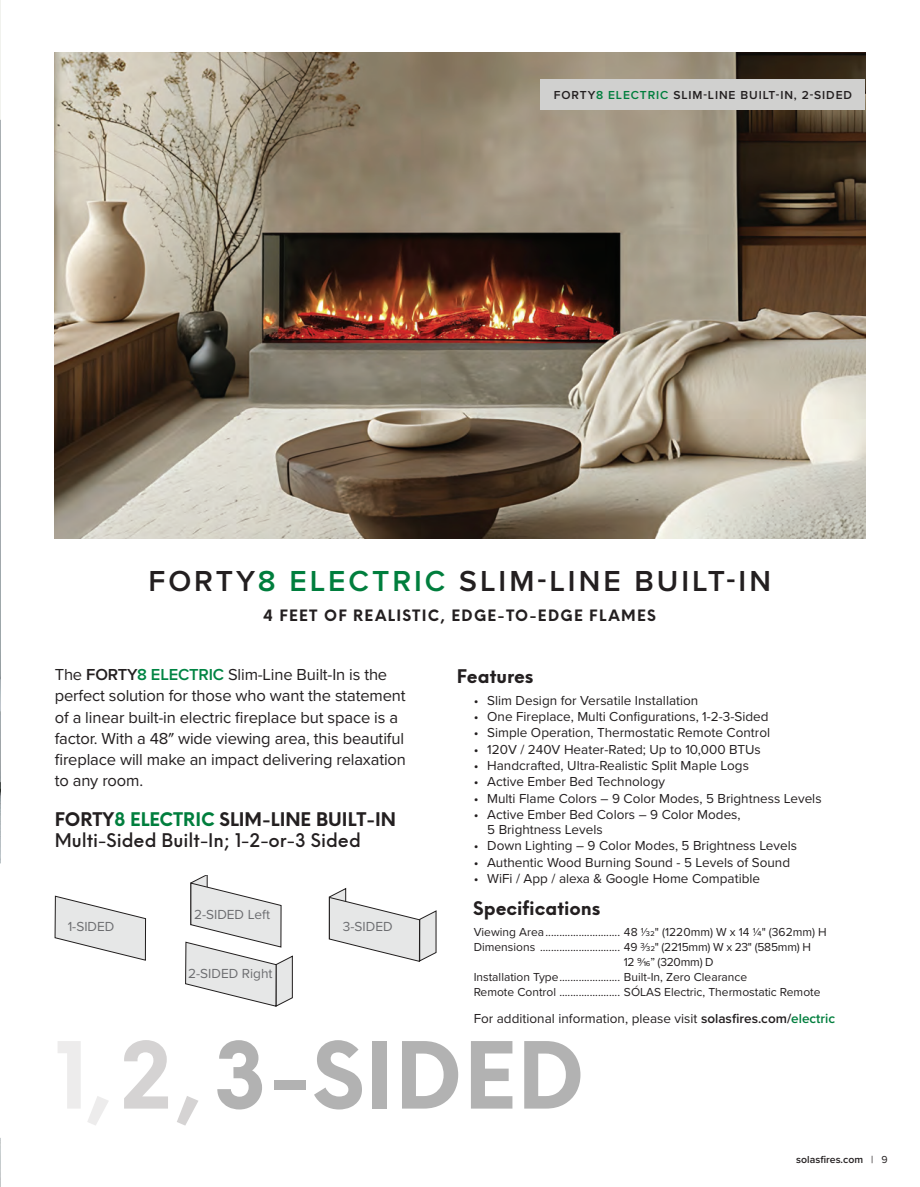
<style>
.page{position:relative;width:920px;height:1187px;background:#fff}
.page>*{position:absolute;margin:0;border:0;box-sizing:border-box;transform-origin:0 0}
.t1{font:700 90px "Neue Einstellung";letter-spacing:.01em;color:#b2b2b2}
.t2{font:600 30px "Proxima Nova";letter-spacing:.1em;color:#231f20}
.t3{font:700 18px "Neue Einstellung";color:#231f20}
.t4{font:500 18px "Neue Einstellung";color:#231f20}
.t5{font:16.5px/21.1px "Proxima Nova";letter-spacing:-.01em;color:#231f20}
.t6{font:700 15px "Neue Einstellung";letter-spacing:.085em;color:#231f20}
.t7{font:13.65px "Proxima Nova";color:#6c6d70}
.t8{font:13.5px/15px "Proxima Nova";color:#231f20}
.t9{font:12px "Proxima Nova";color:#231f20}
.t10{font:600 12px "Proxima Nova";letter-spacing:.075em;color:#231f20}
.t11{font:600 10.5px "Proxima Nova";color:#231f20}
.s1{color:#007e3d}
.s2{font-weight:600}
.s3{font-weight:600;color:#008443}
.s4{font-weight:600;color:#007e3d}
.s5{color:#edecec}
.s6{color:#d5d3d3}
.s7{font-weight:400}
</style>
<div class="page">
<img style="left:0;top:120px;width:1px;height:1065px">
<hr style="left:0;top:0;width:1px;height:120px;background:#eff0ec">
<svg style="left:0;top:863px;width:1px;height:274px"></svg>
<img style="left:54px;top:52px;width:810px;height:486px">
<div style="left:540px;top:79px;width:324px;height:31px;background:#d0d0cf"></div>
<svg style="left:54px;top:895px;width:92px;height:65px"></svg>
<svg style="left:328px;top:888px;width:108px;height:73px"></svg>
<svg style="left:185px;top:876px;width:108px;height:130px"></svg>
<p class="t10" style="left:553px;top:86px;width:299px">FORTY<span class="s1">8 ELECTRIC</span> SLIM-LINE BUILT-IN, 2-SIDED</p>
<p class="t2" style="left:148px;top:558px;width:623px">FORTY<span class="s1">8 ELECTRIC</span> SLIM-LINE BUILT-IN</p>
<p class="t6" style="left:263px;top:604px;width:393px">4 FEET OF REALISTIC, EDGE-TO-EDGE FLAMES</p>
<p class="t5" style="left:55px;top:663px;width:334px">The <span class="s2">FORTY</span><span class="s3">8 ELECTRIC</span> Slim-Line Built-In is the</p>
<p class="t3" style="left:456px;top:664px;width:78px">Features</p>
<p class="t5" style="left:55px;top:684px;width:352px">perfect solution for those who want the statement of a linear built-in electric fireplace but space is a factor. With a 48″ wide viewing area, this beautiful fireplace will make an impact delivering relaxation to any room.</p>
<p class="t3" style="left:55px;top:806px;width:343px">FORTY<span class="s1">8 ELECTRIC</span> SLIM-LINE BUILT-IN</p>
<p class="t4" style="left:55px;top:827px;width:307px">Multi-Sided Built-In; 1-2-or-3 Sided</p>
<p class="t8" style="left:473px;top:692px;width:226px">• Slim Design for Versatile Installation</p>
<p class="t8" style="left:473px;top:708px;width:296px">• One Fireplace, Multi Configurations, 1-2-3-Sided</p>
<p class="t8" style="left:473px;top:724px;width:298px">• Simple Operation, Thermostatic Remote Control</p>
<p class="t8" style="left:473px;top:741px;width:288px">• 120V / 240V Heater-Rated; Up to 10,000 BTUs</p>
<p class="t8" style="left:473px;top:757px;width:276px">• Handcrafted, Ultra-Realistic Split Maple Logs</p>
<p class="t8" style="left:473px;top:773px;width:193px">• Active Ember Bed Technology</p>
<p class="t8" style="left:473px;top:790px;width:349px">• Multi Flame Colors – 9 Color Modes, 5 Brightness Levels</p>
<p class="t8" style="left:487px;top:806px;width:255px;text-indent:-14px">• Active Ember Bed Colors – 9 Color Modes,<br>5 Brightness Levels</p>
<p class="t8" style="left:473px;top:837px;width:325px">• Down Lighting – 9 Color Modes, 5 Brightness Levels</p>
<p class="t8" style="left:473px;top:854px;width:318px">• Authentic Wood Burning Sound - 5 Levels of Sound</p>
<p class="t8" style="left:473px;top:870px;width:288px">• WiFi / App / alexa &amp; Google Home Compatible</p>
<p class="t3" style="left:473px;top:896px;width:129px">Specifications</p>
<p class="t7" style="left:194px;top:904px;width:78px">2-SIDED Left</p>
<p class="t7" style="left:68px;top:915px;width:48px">1-SIDED</p>
<p class="t7" style="left:343px;top:915px;width:51px">3-SIDED</p>
<p class="t9" style="left:473px;top:923px;width:354px">Viewing Area........................... 48 1/32" (1220mm) W x 14 1/4" (362mm) H</p>
<p class="t9" style="left:473px;top:938px;width:338px">Dimensions ............................. 49 3/32" (2215mm) W x 23" (585mm) H</p>
<p class="t9" style="left:623px;top:953px;width:91px">12 9/16” (320mm) D</p>
<p class="t9" style="left:473px;top:968px;width:275px">Installation Type...................... Built-In, Zero Clearance</p>
<p class="t9" style="left:473px;top:983px;width:348px">Remote Control ...................... SÓLAS Electric, Thermostatic Remote</p>
<p class="t8" style="left:473px;top:1010px;width:363px">For additional information, please visit <span class="s2">solasfires.com/</span><span class="s4">electric</span></p>
<p class="t1" style="left:54px;top:1012px;width:532px"><span class="s5">1,</span><span class="s6">2,</span>3-SIDED</p>
<p class="t7" style="left:188px;top:962px;width:86px">2-SIDED Right</p>
<p class="t11" style="left:795px;top:1151px;width:93px">solasfires.com <span class="s7">| 9</span></p>
</div>
